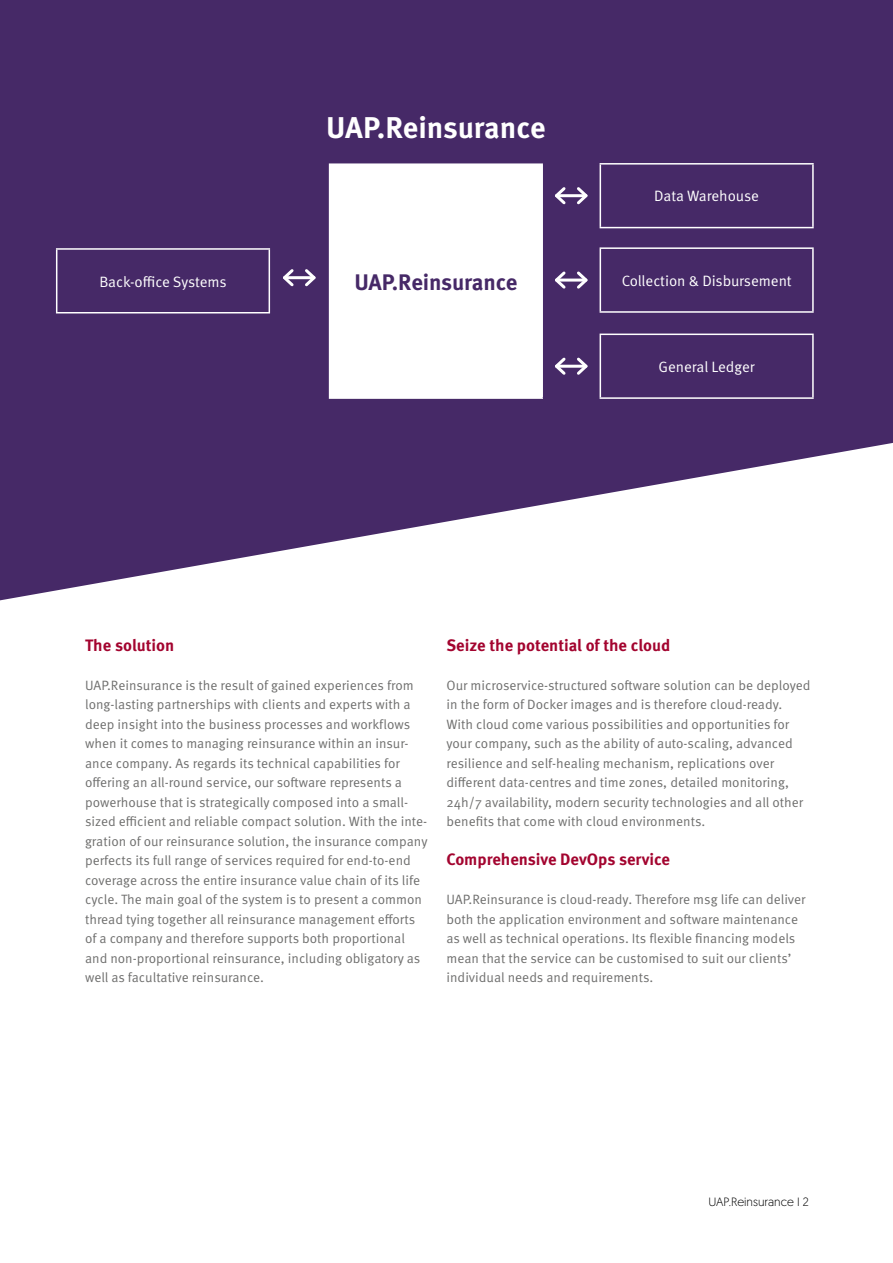
<style>
.page{position:relative;width:893px;height:1263px;background:#fff}
.page>*{position:absolute;margin:0;border:0;box-sizing:border-box;transform-origin:0 0}
.t1{font:700 30px "Meta Pro";letter-spacing:-.005em;color:#fff}
.t2{font:700 22.5px "Meta Pro";letter-spacing:-.01em;color:#462967}
.t3{font:700 16.5px "Meta Pro";color:#a3042f}
.t4{font:15px "Meta Pro Norm";letter-spacing:-.005em;color:#fff}
.t5{font:13.5px/19.5px "Meta Pro Norm";color:#6f6f6e}
.t6{font:300 12px "Geomanist";color:#000}
</style>
<div class="page">
<svg style="left:0;top:0;width:893px;height:600px;fill:#462967"></svg>
<hr style="left:284px;top:276px;width:30px;height:3px;background:#fff">
<svg style="left:302px;top:266px;width:16px;height:23px"></svg>
<svg style="left:280px;top:266px;width:16px;height:23px"></svg>
<hr style="left:556px;top:194px;width:30px;height:3px;background:#fff">
<svg style="left:574px;top:184px;width:16px;height:23px"></svg>
<svg style="left:552px;top:184px;width:16px;height:23px"></svg>
<hr style="left:556px;top:279px;width:30px;height:3px;background:#fff">
<svg style="left:574px;top:269px;width:16px;height:22px"></svg>
<svg style="left:552px;top:269px;width:16px;height:22px"></svg>
<hr style="left:556px;top:365px;width:30px;height:3px;background:#fff">
<svg style="left:574px;top:355px;width:16px;height:22px"></svg>
<svg style="left:552px;top:355px;width:16px;height:22px"></svg>
<div style="left:330px;top:164px;width:212px;height:234px;background:#fff"></div>
<hr style="left:329px;top:163px;width:214px;height:2px;background:#fff">
<hr style="left:329px;top:165px;width:1px;height:232px;background:#fff">
<hr style="left:541px;top:165px;width:2px;height:232px;background:#fff">
<hr style="left:329px;top:397px;width:214px;height:2px;background:#fff">
<div style="left:56px;top:248px;width:214px;height:65px;background:#462967"></div>
<hr style="left:56px;top:248px;width:214px;height:2px;background:#fff">
<hr style="left:56px;top:312px;width:214px;height:1px;background:#fff">
<hr style="left:56px;top:250px;width:1px;height:62px;background:#fff">
<hr style="left:269px;top:250px;width:1px;height:62px;background:#fff">
<div style="left:600px;top:163px;width:214px;height:65px;background:#462967"></div>
<hr style="left:600px;top:163px;width:214px;height:2px;background:#fff">
<hr style="left:600px;top:227px;width:214px;height:1px;background:#fff">
<hr style="left:600px;top:165px;width:1px;height:62px;background:#fff">
<hr style="left:812px;top:165px;width:2px;height:62px;background:#fff">
<div style="left:600px;top:247px;width:214px;height:66px;background:#462967"></div>
<hr style="left:600px;top:247px;width:214px;height:2px;background:#fff">
<hr style="left:600px;top:311px;width:214px;height:2px;background:#fff">
<hr style="left:600px;top:249px;width:1px;height:62px;background:#fff">
<hr style="left:812px;top:249px;width:2px;height:62px;background:#fff">
<div style="left:600px;top:334px;width:214px;height:65px;background:#462967"></div>
<hr style="left:600px;top:334px;width:214px;height:1px;background:#fff">
<hr style="left:600px;top:397px;width:214px;height:2px;background:#fff">
<hr style="left:600px;top:335px;width:1px;height:62px;background:#fff">
<hr style="left:812px;top:335px;width:2px;height:62px;background:#fff">
<h1 class="t1" style="left:326px;top:104px;width:221px">UAP.Reinsurance</h1>
<p class="t4" style="left:99px;top:270px;width:129px">Back-office Systems</p>
<h2 class="t2" style="left:354px;top:264px;width:164px">UAP.Reinsurance</h2>
<p class="t4" style="left:654px;top:185px;width:106px">Data Warehouse</p>
<p class="t4" style="left:622px;top:269px;width:172px">Collection &amp; Disbursement</p>
<p class="t4" style="left:659px;top:355px;width:98px">General Ledger</p>
<p class="t3" style="left:85px;top:632px;width:91px">The solution</p>
<p class="t5" style="left:85px;top:674px;width:344px">UAP.Reinsurance is the result of gained experiences from long-lasting partnerships with clients and experts with a deep insight into the business processes and workflows when it comes to managing reinsurance within an insur&shy;ance company. As regards its technical capabilities for offering an all-round service, our software represents a powerhouse that is strategically composed into a small&shy;sized efficient and reliable compact solution. With the inte&shy;gration of our reinsurance solution, the insurance company perfects its full range of services required for end-to-end coverage across the entire insurance value chain of its life cycle. The main goal of the system is to present a common thread tying together all reinsurance management efforts of a company and therefore supports both proportional and non-proportional reinsurance, including obligatory as well as facultative reinsurance.</p>
<p class="t3" style="left:446px;top:632px;width:225px">Seize the potential of the cloud</p>
<p class="t5" style="left:446px;top:674px;width:365px">Our microservice-structured software solution can be deployed in the form of Docker images and is therefore cloud-ready.<br>With cloud come various possibilities and opportunities for your company, such as the ability of auto-scaling, advanced resilience and self-healing mechanism, replications over different data-centres and time zones, detailed monitoring, 24h/7 availability, modern security technologies and all other benefits that come with cloud environments.</p>
<p class="t3" style="left:446px;top:846px;width:225px">Comprehensive DevOps service</p>
<p class="t5" style="left:446px;top:889px;width:361px">UAP.Reinsurance is cloud-ready. Therefore msg life can deliver both the application environment and software maintenance as well as technical operations. Its flexible financing models mean that the service can be customised to suit our clients’ individual needs and requirements.</p>
<p class="t6" style="left:708px;top:1194px;width:102px">UAP.Reinsurance I 2</p>
</div>
